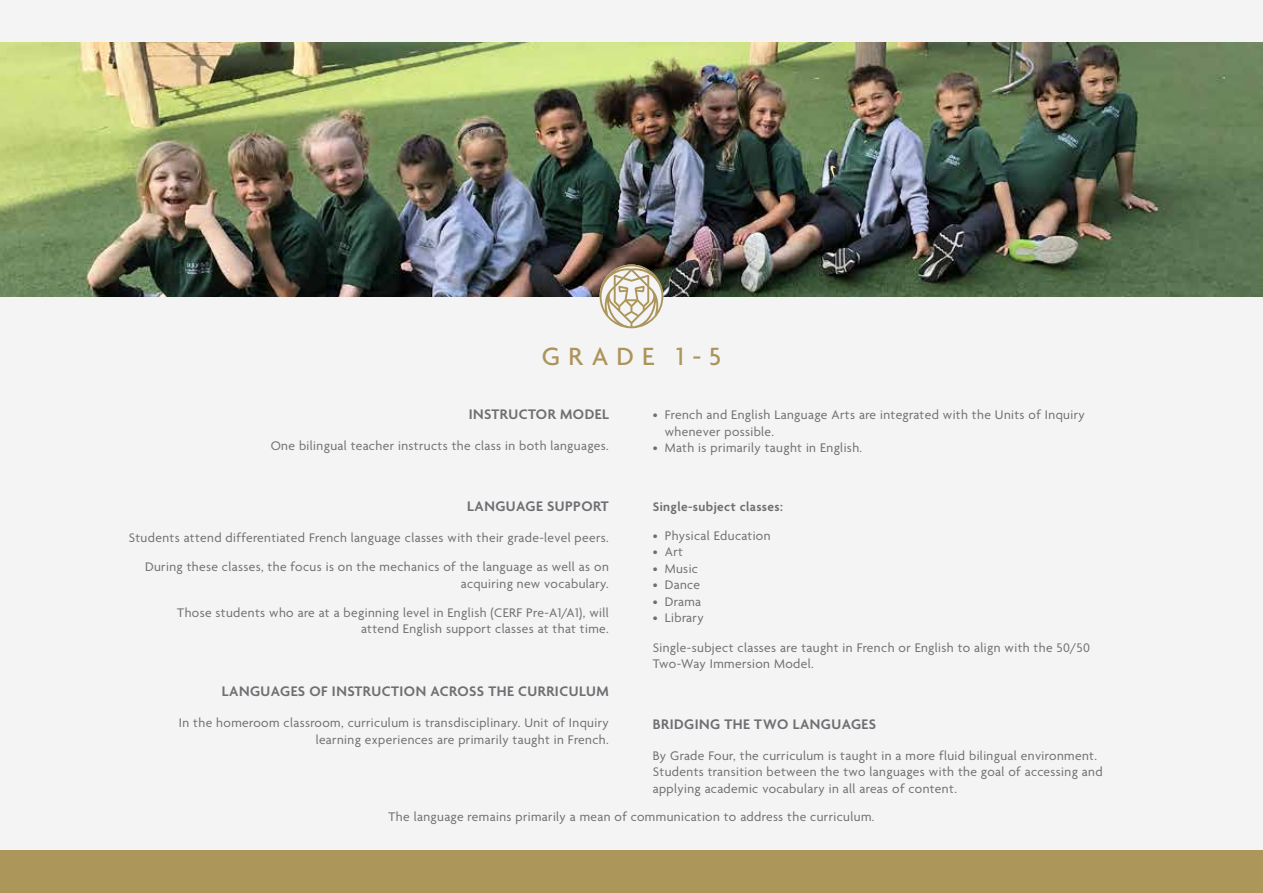
<style>
.page{position:relative;width:1263px;height:893px;background:#f4f4f4}
.page>*{position:absolute;margin:0;border:0;box-sizing:border-box;transform-origin:0 0}
.t1{font:500 27px "Agenda";letter-spacing:.305em;color:#ac945a}
.t2{font:600 15px "Agenda";letter-spacing:.03em;color:#6e6f72}
.t3{font:13.5px/16.5px "Agenda";letter-spacing:.03em;color:#6e6f72}
.t4{font:600 13.5px "Agenda";letter-spacing:.03em;color:#6e6f72}
</style>
<div class="page">
<img style="left:0;top:43px;width:1263px;height:253px">
<svg style="left:600px;top:264px;width:63px;height:64px"></svg>
<div style="left:0;top:851px;width:1263px;height:42px;background:#ad9659"></div>
<h1 class="t1" style="left:542px;top:342px;width:181px">GRADE 1-5</h1>
<p class="t2" style="left:469px;top:406px;width:142px">INSTRUCTOR MODEL</p>
<p class="t3" style="left:271px;top:438px;width:340px">One bilingual teacher instructs the class in both languages.</p>
<p class="t2" style="left:467px;top:498px;width:143px">LANGUAGE SUPPORT</p>
<p class="t3" style="left:129px;top:524px;width:482px;line-height:29.2px;text-align:right">Students attend differentiated French language classes with their grade-level peers.<br>During these classes, the focus is on the mechanics of the language as well as on</p>
<p class="t3" style="left:177px;top:570px;width:433px;line-height:29.2px;text-align:right">acquiring new vocabulary.<br>Those students who are at a beginning level in English (CERF Pre-A1/A1), will</p>
<p class="t3" style="left:361px;top:622px;width:249px">attend English support classes at that time.</p>
<p class="t2" style="left:222px;top:683px;width:388px">LANGUAGES OF INSTRUCTION ACROSS THE CURRICULUM</p>
<p class="t3" style="left:179px;top:715px;width:431px;text-align:right">In the homeroom classroom, curriculum is transdisciplinary. Unit of Inquiry learning experiences are primarily taught in French.</p>
<p class="t3" style="left:665px;top:407px;width:421px;text-indent:-12px">• French and English Language Arts are integrated with the Units of Inquiry whenever possible.</p>
<p class="t3" style="left:653px;top:440px;width:211px">• Math is primarily taught in English.</p>
<p class="t4" style="left:653px;top:499px;width:132px">Single-subject classes:</p>
<p class="t3" style="left:653px;top:528px;width:119px">• Physical Education</p>
<p class="t3" style="left:653px;top:545px;width:32px">• Art</p>
<p class="t3" style="left:653px;top:561px;width:47px">• Music</p>
<p class="t3" style="left:653px;top:578px;width:49px">• Dance</p>
<p class="t3" style="left:653px;top:594px;width:50px">• Drama</p>
<p class="t3" style="left:653px;top:604px;width:439px;line-height:29.2px">• Library<br>Single-subject classes are taught in French or English to align with the 50/50</p>
<p class="t3" style="left:653px;top:656px;width:163px">Two-Way Immersion Model.</p>
<p class="t2" style="left:653px;top:716px;width:225px">BRIDGING THE TWO LANGUAGES</p>
<p class="t3" style="left:653px;top:748px;width:451px">By Grade Four, the curriculum is taught in a more fluid bilingual environment.<br>Students transition between the two languages with the goal of accessing and applying academic vocabulary in all areas of content.</p>
<p class="t3" style="left:388px;top:809px;width:487px">The language remains primarily a mean of communication to address the curriculum.</p>
</div>
